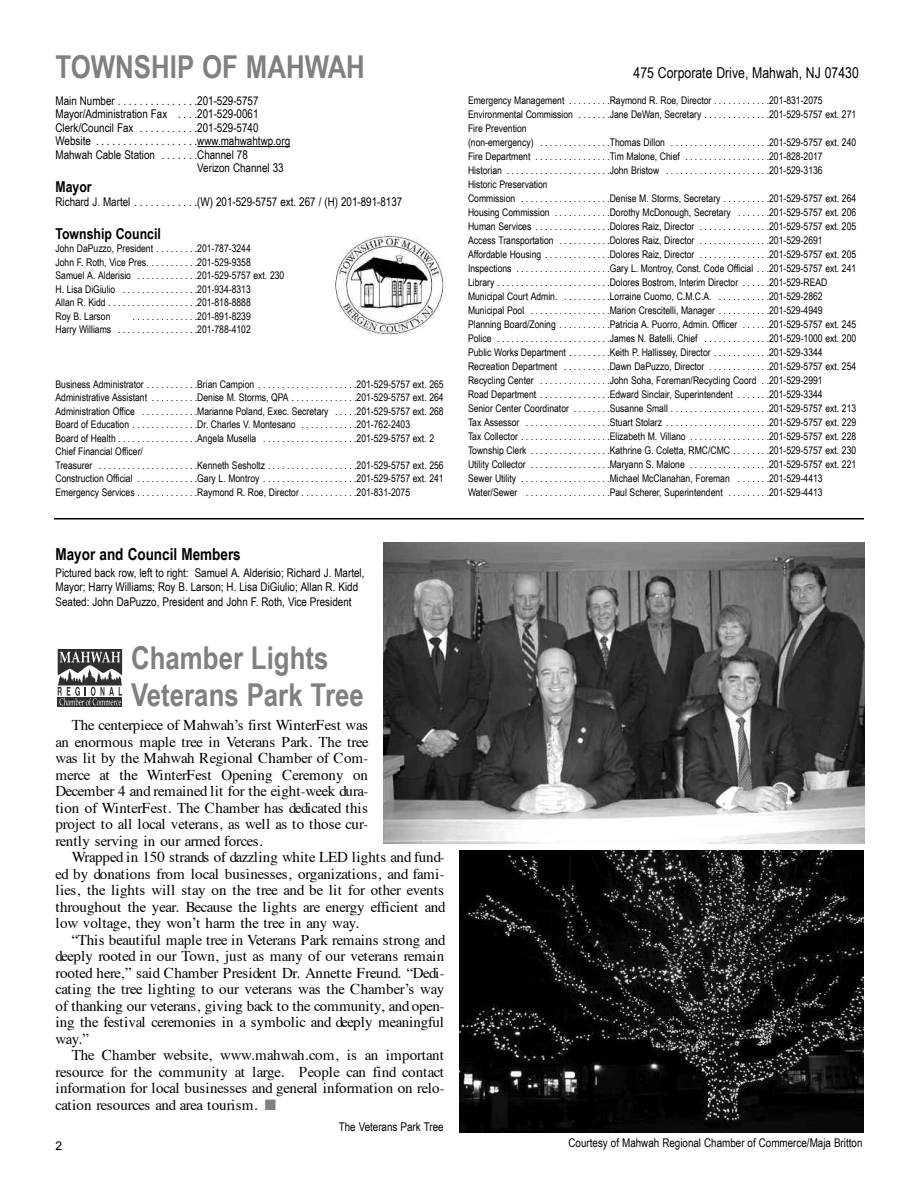
<style>
.page{position:relative;width:918px;height:1188px;background:#fff}
.page>*{position:absolute;margin:0;border:0;box-sizing:border-box;transform-origin:0 0}
.t1{font:700 31.5px/37.8px "Arial Narrow";color:#808080}
.t2{font:700 16.5px "Arial Narrow";color:#000}
.t3{font:15px/16.5px "Times";letter-spacing:-.01em;color:#000;text-align:justify}
.t4{font:15px "Arial Narrow";color:#000}
.t5{font:700 15px "Arial Narrow";color:#000}
.t6{font:12px/14.4px "Arial Narrow";color:#000}
.t7{font:12px "Arial";color:#000}
.t8{font:10.5px/14px "Arial Narrow";color:#000}
.s1{color:#808080}
</style>
<div class="page">
<hr style="left:197px;top:146px;width:93px;height:1px;background:#000">
<img style="left:383px;top:542px;width:481px;height:302px">
<hr style="left:54px;top:518px;width:810px;height:1px;background:#000">
<img style="left:334px;top:234px;width:112px;height:101px">
<img style="left:459px;top:850px;width:405px;height:283px">
<svg style="left:58px;top:705px;width:64px;height:2px"></svg>
<svg style="left:58px;top:649px;width:64px;height:56px"></svg>
<h1 class="t1" style="left:56px;top:48px;width:311px">Township of Mahwah</h1>
<p class="t6" style="left:56px;top:93px;width:205px">Main Number . . . . . . . . . . . . . . .201-529-5757</p>
<p class="t6" style="left:55px;top:107px;width:205px">Mayor/Administration Fax . . . .201-529-0061</p>
<p class="t6" style="left:56px;top:120px;width:205px">Clerk/Council Fax . . . . . . . . . . .201-529-5740</p>
<p class="t6" style="left:55px;top:134px;width:236px">Website . . . . . . . . . . . . . . . . . . .www.mahwahtwp.org</p>
<p class="t6" style="left:56px;top:147px;width:194px">Mahwah Cable Station . . . . . . .Channel 78</p>
<p class="t6" style="left:197px;top:161px;width:88px">Verizon Channel 33</p>
<h3 class="t5" style="left:56px;top:178px;width:38px">Mayor</h3>
<p class="t6" style="left:56px;top:194px;width:348px">Richard J. Martel . . . . . . . . . . . .(W) 201-529-5757 ext. 267 / (H) 201-891-8137</p>
<h3 class="t5" style="left:56px;top:225px;width:107px">Township Council</h3>
<p class="t8" style="left:56px;top:242px;width:230px;line-height:13.5px">John DaPuzzo, President . . . . . . . . .201-787-3244<br>John F. Roth, Vice Pres. . . . . . . . . . .201-529-9358<br>Samuel A. Alderisio . . . . . . . . . . . . .201-529-5757 ext. 230<br>H. Lisa DiGiulio . . . . . . . . . . . . . . . .201-934-8313<br>Allan R. Kidd . . . . . . . . . . . . . . . . . . .201-818-8888<br>Roy B. Larson</p>
<p class="t8" style="left:56px;top:309px;width:197px;line-height:13.5px;text-align:right">. . . . . . . . . . . . . .201-891-8239<br>Harry Williams . . . . . . . . . . . . . . . . .201-788-4102</p>
<p class="t8" style="left:56px;top:377px;width:390px;line-height:13.5px">Business Administrator . . . . . . . . . . .Brian Campion . . . . . . . . . . . . . . . . . . . . .201-529-5757 ext. 265<br>Administrative Assistant . . . . . . . . . .Denise M. Storms, QPA . . . . . . . . . . . . . .201-529-5757 ext. 264<br>Administration Office . . . . . . . . . . . .Marianne Poland, Exec. Secretary . . . . .201-529-5757 ext. 268<br>Board of Education . . . . . . . . . . . . . .Dr. Charles V. Montesano . . . . . . . . . . . .201-762-2403<br>Board of Health . . . . . . . . . . . . . . . . .Angela Musella . . . . . . . . . . . . . . . . . . . .201-529-5757 ext. 2<br>Chief Financial Officer/<br>Treasurer . . . . . . . . . . . . . . . . . . . . .Kenneth Sesholtz . . . . . . . . . . . . . . . . . . .201-529-5757 ext. 256<br>Construction Official . . . . . . . . . . . . .Gary L. Montroy . . . . . . . . . . . . . . . . . . . .201-529-5757 ext. 241<br>Emergency Services . . . . . . . . . . . . .Raymond R. Roe, Director . . . . . . . . . . . .201-831-2075</p>
<h2 class="t2" style="left:56px;top:545px;width:187px">Mayor and Council Members</h2>
<p class="t6" style="left:56px;top:565px;width:311px">Pictured back row, left to right: Samuel A. Alderisio; Richard J. Martel,<br>Mayor; Harry Williams; Roy B. Larson; H. Lisa DiGiulio; Allan R. Kidd<br>Seated: John DaPuzzo, President and John F. Roth, Vice President</p>
<h1 class="t1" style="left:131px;top:638px;width:234px">Chamber lights<br>Veterans park Tree</h1>
<p class="t3" style="left:55px;top:718px;width:315px;text-indent:16px">The centerpiece of Mahwah’s first WinterFest was an enormous maple tree in Veterans Park. The tree was lit by the Mahwah Regional Chamber of Com&shy;merce at the WinterFest Opening Ceremony on December 4 and remained lit for the eight-week dura&shy;tion of WinterFest. The Chamber has dedicated this project to all local veterans, as well as to those cur&shy;rently serving in our armed forces.</p>
<p class="t3" style="left:55px;top:850px;width:392px;text-indent:16px">Wrapped in 150 strands of dazzling white LED lights and fund&shy;ed by donations from local businesses, organizations, and fami&shy;lies, the lights will stay on the tree and be lit for other events throughout the year. Because the lights are energy efficient and low voltage, they won’t harm the tree in any way.</p>
<p class="t3" style="left:56px;top:933px;width:392px;text-align:left;text-indent:16px">“This beautiful maple tree in Veterans Park remains strong and deeply rooted in our Town, just as many of our veterans remain rooted here,” said Chamber President Dr. Annette Freund. “Dedi&shy;cating the tree lighting to our veterans was the Chamber’s way of thanking our veterans, giving back to the community, and open&shy;ing the festival ceremonies in a symbolic and deeply meaningful way.”</p>
<h3 class="t3" style="left:56px;top:1048px;width:391px;text-indent:16px">The Chamber website, www.mahwah.com, is an important resource for the community at large. People can find contact information for local businesses and general information on relo&shy;cation resources and area tourism. <span class="s1">■</span></h3>
<p class="t7" style="left:56px;top:1139px;width:8px">2</p>
<p class="t6" style="left:339px;top:1119px;width:106px">The Veterans Park Tree</p>
<h3 class="t4" style="left:634px;top:64px;width:227px">475 Corporate Drive, Mahwah, NJ 07430</h3>
<p class="t8" style="left:468px;top:93px;width:390px">Emergency Management . . . . . . . . .Raymond R. Roe, Director . . . . . . . . . . . .201-831-2075<br>Environmental Commission . . . . . . .Jane DeWan, Secretary . . . . . . . . . . . . . .201-529-5757 ext. 271<br>Fire Prevention<br>(non-emergency) . . . . . . . . . . . . . . .Thomas Dillon . . . . . . . . . . . . . . . . . . . . .201-529-5757 ext. 240<br>Fire Department . . . . . . . . . . . . . . . .Tim Malone, Chief . . . . . . . . . . . . . . . . . .201-828-2017<br>Historian . . . . . . . . . . . . . . . . . . . . . .John Bristow . . . . . . . . . . . . . . . . . . . . . .201-529-3136<br>Historic Preservation<br>Commission . . . . . . . . . . . . . . . . . . .Denise M. Storms, Secretary . . . . . . . . . .201-529-5757 ext. 264<br>Housing Commission . . . . . . . . . . . .Dorothy McDonough, Secretary . . . . . . .201-529-5757 ext. 206<br>Human Services . . . . . . . . . . . . . . . .Dolores Raiz, Director . . . . . . . . . . . . . . .201-529-5757 ext. 205<br>Access Transportation . . . . . . . . . . .Dolores Raiz, Director . . . . . . . . . . . . . . .201-529-2691<br>Affordable Housing . . . . . . . . . . . . . .Dolores Raiz, Director . . . . . . . . . . . . . . .201-529-5757 ext. 205<br>Inspections . . . . . . . . . . . . . . . . . . . .Gary L. Montroy, Const. Code Official . . .201-529-5757 ext. 241<br>Library . . . . . . . . . . . . . . . . . . . . . . . .Dolores Bostrom, Interim Director . . . . . .201-529-READ Municipal Court Admin. . . . . . . . . . .Lorraine Cuomo, C.M.C.A. . . . . . . . . . . .201-529-2862<br>Municipal Pool . . . . . . . . . . . . . . . . .Marion Crescitelli, Manager . . . . . . . . . . .201-529-4949<br>Planning Board/Zoning . . . . . . . . . . .Patricia A. Puorro, Admin. Officer . . . . . .201-529-5757 ext. 245<br>Police . . . . . . . . . . . . . . . . . . . . . . . .James N. Batelli, Chief . . . . . . . . . . . . . .201-529-1000 ext. 200<br>Public Works Department . . . . . . . . .Keith P. Hallissey, Director . . . . . . . . . . . .201-529-3344<br>Recreation Department . . . . . . . . . .Dawn DaPuzzo, Director . . . . . . . . . . . . .201-529-5757 ext. 254<br>Recycling Center . . . . . . . . . . . . . . .John Soha, Foreman/Recycling Coord . .201-529-2991<br>Road Department . . . . . . . . . . . . . . .Edward Sinclair, Superintendent . . . . . . .201-529-3344<br>Senior Center Coordinator . . . . . . . .Susanne Small . . . . . . . . . . . . . . . . . . . . .201-529-5757 ext. 213<br>Tax Assessor . . . . . . . . . . . . . . . . . .Stuart Stolarz . . . . . . . . . . . . . . . . . . . . . .201-529-5757 ext. 229<br>Tax Collector . . . . . . . . . . . . . . . . . . .Elizabeth M. Villano . . . . . . . . . . . . . . . . .201-529-5757 ext. 228<br>Township Clerk . . . . . . . . . . . . . . . . .Kathrine G. Coletta, RMC/CMC . . . . . . . .201-529-5757 ext. 230<br>Utility Collector . . . . . . . . . . . . . . . . .Maryann S. Malone . . . . . . . . . . . . . . . . .201-529-5757 ext. 221<br>Sewer Utility . . . . . . . . . . . . . . . . . . .Michael McClanahan, Foreman . . . . . . .201-529-4413<br>Water/Sewer . . . . . . . . . . . . . . . . . .Paul Scherer, Superintendent . . . . . . . . .201-529-4413</p>
<p class="t6" style="left:569px;top:1136px;width:295px">Courtesy of Mahwah Regional Chamber of Commerce/Maja Britton</p>
</div>
